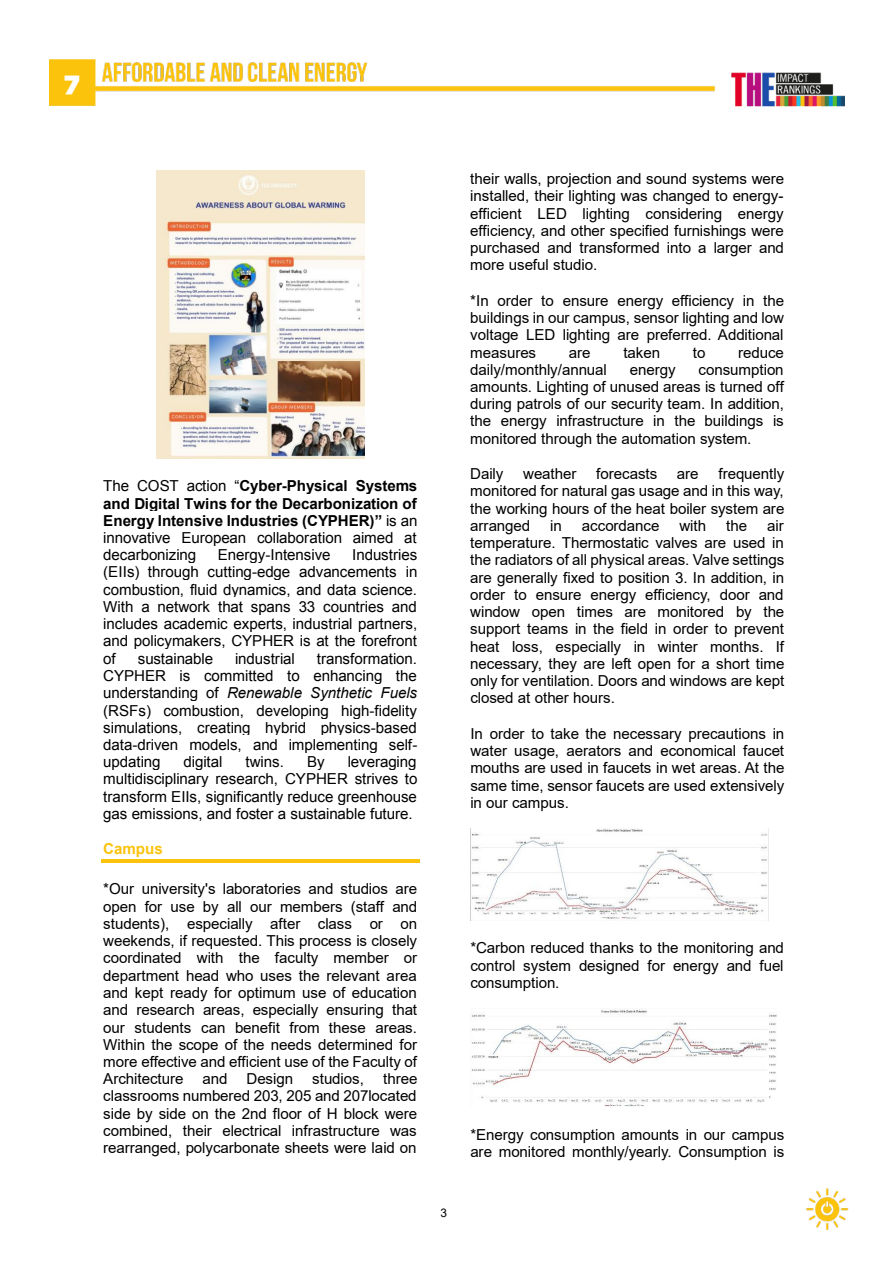
<style>
.page{position:relative;width:893px;height:1263px;background:#fff}
.page>*{position:absolute;margin:0;border:0;box-sizing:border-box;transform-origin:0 0}
.t1{font:15.15px/17.2px "Arial";letter-spacing:-.01em;color:#000;text-align:justify}
.t2{font:700 15.15px/17.2px "Arial";letter-spacing:-.01em;color:#000;text-align:justify}
.t3{font:700 15.15px "Arial";letter-spacing:-.01em;color:#fcc30d}
.t4{font:11.85px "Arial";color:#000}
.s1{font-weight:400}
.s2{font-style:italic}
</style>
<div class="page">
<img style="left:806px;top:1188px;width:43px;height:41px">
<img style="left:50px;top:59px;width:794px;height:48px">
<hr style="left:101px;top:859px;width:318px;height:3px;background:#fcc30d">
<img style="left:156px;top:170px;width:208px;height:289px">
<img style="left:470px;top:829px;width:297px;height:91px">
<img style="left:470px;top:1010px;width:307px;height:97px">
<p class="t2" style="left:103px;top:478px;width:316px"><span class="s1">The COST action “</span>Cyber-Physical Systems and Digital Twins for the Decarbonization of Energy Intensive Industries (CYPHER)” <span class="s1">is an innovative European collaboration aimed at decarbonizing</span></p>
<p class="t1" style="left:103px;top:546px;width:316px;text-indent:249px">Industries (EIIs) through cutting-edge advancements in combustion, fluid dynamics, and data science.<br>With a network that spans 33 countries and includes academic experts, industrial partners, and policymakers, CYPHER is at the forefront of</p>
<p class="t1" style="left:218px;top:546px;width:114px">Energy-Intensive</p>
<p class="t1" style="left:103px;top:650px;width:316px;text-indent:213px">transformation.<br>CYPHER is committed to enhancing the understanding of <span class="s2">Renewable Synthetic Fuels </span>(RSFs) combustion, developing high-fidelity simulations, creating hybrid physics-based data-driven models, and implementing self&shy;updating</p>
<p class="t1" style="left:138px;top:650px;width:77px">sustainable</p>
<p class="t1" style="left:235px;top:650px;width:61px">industrial</p>
<p class="t1" style="left:103px;top:753px;width:316px;text-indent:244px">leveraging multidisciplinary research, CYPHER strives to transform EIIs, significantly reduce greenhouse gas emissions, and foster a sustainable future.</p>
<p class="t3" style="left:103px;top:838px;width:61px">Campus</p>
<p class="t1" style="left:103px;top:880px;width:316px">*Our university's laboratories and studios are open for use by all our members (staff and students), especially after class or on weekends, if requested. This process is closely coordinated with the faculty member or department head who uses the relevant area and kept ready for optimum use of education and research areas, especially ensuring that our students can benefit from these areas.<br>Within the scope of the needs determined for more effective and efficient use of the Faculty of Architecture</p>
<p class="t1" style="left:184px;top:753px;width:40px">digital</p>
<p class="t1" style="left:245px;top:753px;width:40px">twins.</p>
<p class="t1" style="left:307px;top:753px;width:19px">By</p>
<p class="t1" style="left:103px;top:1070px;width:316px;text-indent:280px">three classrooms numbered 203, 205 and 207located side by side on the 2nd floor of H block were combined, their electrical infrastructure was rearranged, polycarbonate sheets were laid on</p>
<p class="t1" style="left:203px;top:1070px;width:26px">and</p>
<p class="t1" style="left:246px;top:1070px;width:48px">Design</p>
<p class="t1" style="left:312px;top:1070px;width:53px">studios,</p>
<p class="t4" style="left:440px;top:1204px;width:8px">3</p>
<p class="t1" style="left:470px;top:170px;width:315px">their walls, projection and sound systems were installed, their lighting was changed to energy&shy;efficient LED lighting considering energy efficiency, and other specified furnishings were purchased and transformed into a larger and more useful studio.</p>
<p class="t1" style="left:470px;top:292px;width:315px">*In order to ensure energy efficiency in the buildings in our campus, sensor lighting and low voltage LED lighting are preferred. Additional measures</p>
<p class="t1" style="left:569px;top:344px;width:23px">are</p>
<p class="t1" style="left:623px;top:344px;width:38px">taken</p>
<p class="t1" style="left:693px;top:344px;width:14px">to</p>
<p class="t1" style="left:738px;top:344px;width:47px">reduce</p>
<p class="t1" style="left:470px;top:361px;width:138px">daily/monthly/annual</p>
<p class="t1" style="left:630px;top:361px;width:47px">energy</p>
<p class="t1" style="left:470px;top:361px;width:315px;text-indent:228px">consumption amounts. Lighting of unused areas is turned off during patrols of our security team. In addition, the energy infrastructure in the buildings is monitored through the automation system.</p>
<p class="t1" style="left:470px;top:465px;width:35px">Daily</p>
<p class="t1" style="left:523px;top:465px;width:55px">weather</p>
<p class="t1" style="left:596px;top:465px;width:63px">forecasts</p>
<p class="t1" style="left:677px;top:465px;width:23px">are</p>
<p class="t1" style="left:470px;top:465px;width:316px;text-indent:248px">frequently monitored for natural gas usage and in this way, the working hours of the heat boiler system are arranged</p>
<p class="t1" style="left:470px;top:517px;width:316px;text-indent:297px">air temperature. Thermostatic valves are used in the radiators of all physical areas. Valve settings are generally fixed to position 3. In addition, in order to ensure energy efficiency, door and window open times are monitored by the support teams in the field in order to prevent heat loss, especially in winter months. If necessary, they are left open for a short time only for ventilation. Doors and windows are kept closed at other hours.</p>
<p class="t1" style="left:470px;top:725px;width:316px">In order to take the necessary precautions in water usage, aerators and economical faucet mouths are used in faucets in wet areas. At the same time, sensor faucets are used extensively in our campus.</p>
<p class="t1" style="left:550px;top:517px;width:13px">in</p>
<p class="t1" style="left:582px;top:517px;width:79px">accordance</p>
<p class="t1" style="left:679px;top:517px;width:28px">with</p>
<p class="t1" style="left:726px;top:517px;width:23px">the</p>
<p class="t1" style="left:470px;top:939px;width:315px">*Carbon reduced thanks to the monitoring and control system designed for energy and fuel consumption.</p>
<p class="t1" style="left:470px;top:1126px;width:315px">*Energy consumption amounts in our campus are monitored monthly/yearly. Consumption is</p>
</div>
